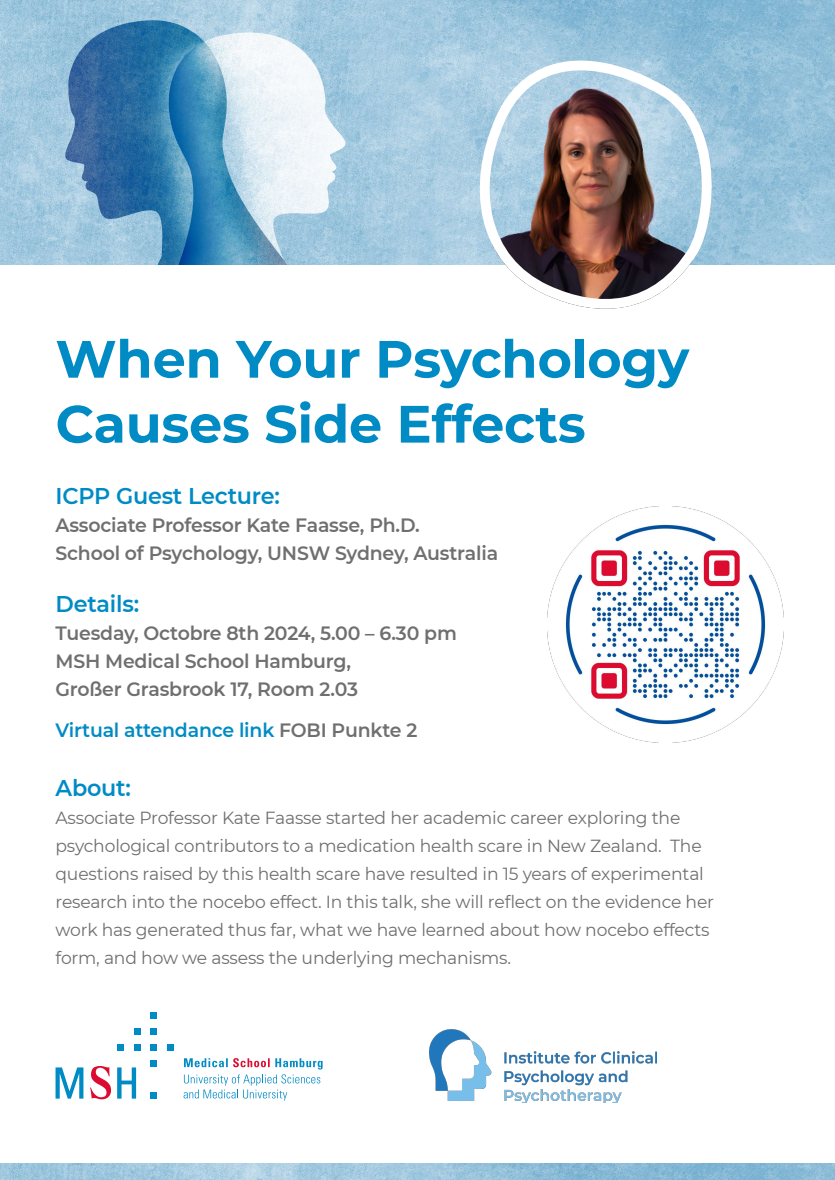
<style>
.page{position:relative;width:835px;height:1180px;background:#fff}
.page>*{position:absolute;margin:0;border:0;box-sizing:border-box;transform-origin:0 0}
.t1{font:700 52.46px/64.9px "Montserrat";letter-spacing:-.005em;color:#008bc5}
.t2{font:600 22.75px "Montserrat";letter-spacing:-.01em;color:#008bc5}
.t3{font:600 19.25px/28px "Montserrat";letter-spacing:-.01em;color:#706f6f}
.t4{font:600 19.25px "Montserrat";letter-spacing:-.01em;color:#008bc5}
.t5{font:17.5px/28px "Montserrat";letter-spacing:-.01em;color:#706f6f}
.s1{color:#706f6f}
</style>
<div class="page">
<img style="left:0;top:0;width:834px;height:264px">
<img style="left:0;top:1163px;width:834px;height:17px">
<svg style="left:90px;top:1066px;width:21px;height:33px"></svg>
<svg style="left:117px;top:1067px;width:19px;height:31px"></svg>
<svg style="left:55px;top:1067px;width:28px;height:31px"></svg>
<div style="left:150px;top:1028px;width:7px;height:7px;background:#008bc5"></div>
<div style="left:134px;top:1028px;width:7px;height:7px;background:#008bc5"></div>
<div style="left:150px;top:1012px;width:7px;height:7px;background:#008bc5"></div>
<div style="left:150px;top:1044px;width:7px;height:7px;background:#008bc5"></div>
<div style="left:167px;top:1044px;width:7px;height:7px;background:#008bc5"></div>
<div style="left:134px;top:1044px;width:7px;height:7px;background:#008bc5"></div>
<div style="left:117px;top:1044px;width:7px;height:7px;background:#008bc5"></div>
<div style="left:150px;top:1060px;width:7px;height:7px;background:#008bc5"></div>
<div style="left:150px;top:1091px;width:7px;height:7px;background:#008bc5"></div>
<svg style="left:183px;top:1058px;width:139px;height:42px"></svg>
<img style="left:429px;top:1029px;width:227px;height:73px">
<img style="left:465px;top:61px;width:261px;height:204px">
<img style="left:481px;top:54px;width:235px;height:255px">
<img style="left:547px;top:507px;width:236px;height:235px">
<h1 class="t1" style="left:55px;top:324px;width:635px">When Your Psychology<br>Causes Side Effects</h1>
<h2 class="t2" style="left:55px;top:479px;width:226px">ICPP Guest Lecture:</h2>
<p class="t3" style="left:55px;top:510px;width:444px">Associate Professor Kate Faasse, Ph.D.<br>School of Psychology, UNSW Sydney, Australia</p>
<h2 class="t2" style="left:55px;top:587px;width:85px">Details:</h2>
<p class="t3" style="left:55px;top:618px;width:403px">Tuesday, Octobre 8th 2024, 5.00 – 6.30 pm<br>MSH Medical School Hamburg,<br>Großer Grasbrook 17, Room 2.03</p>
<p class="t4" style="left:55px;top:716px;width:363px">Virtual attendance link <span class="s1">FOBI Punkte 2</span></p>
<h2 class="t2" style="left:55px;top:772px;width:77px">About:</h2>
<p class="t5" style="left:55px;top:803px;width:660px">Associate Professor Kate Faasse started her academic career exploring the psychological contributors to a medication health scare in New Zealand. The questions raised by this health scare have resulted in 15 years of experimental research into the nocebo effect. In this talk, she will reflect on the evidence her work has generated thus far, what we have learned about how nocebo effects form, and how we assess the underlying mechanisms.</p>
</div>
